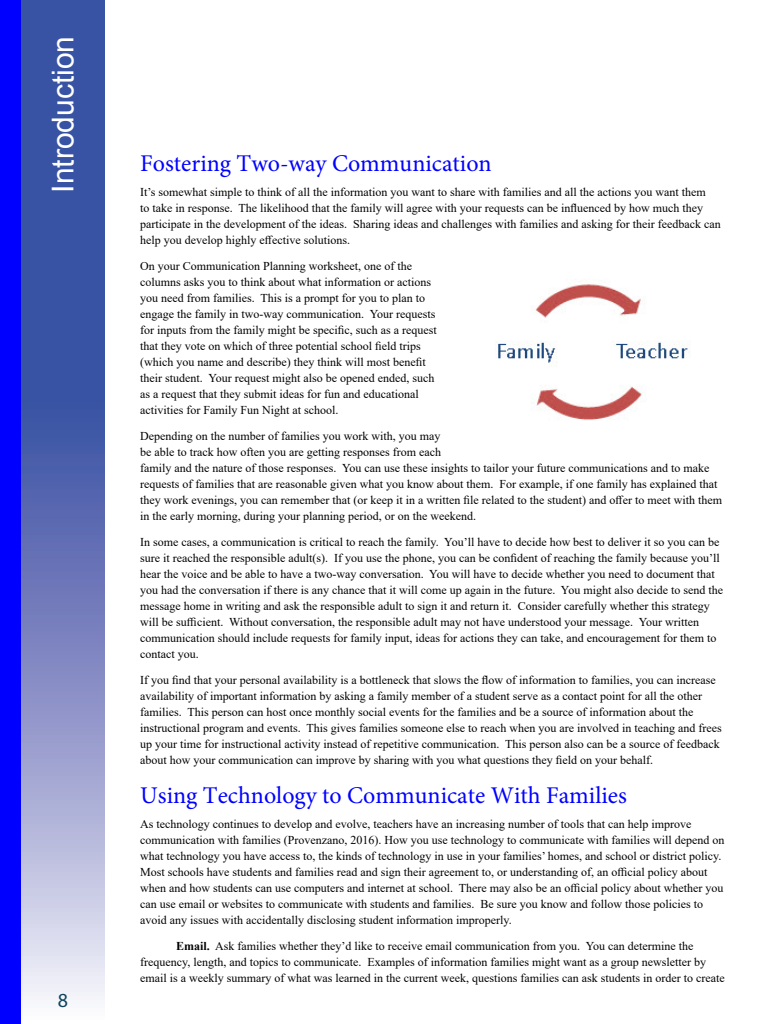
<style>
.page{position:relative;width:768px;height:1024px;background:#fff}
.page>*{position:absolute;margin:0;border:0;box-sizing:border-box;transform-origin:0 0}
.t1{font:30px "Arial";color:#fff}
.Subhead_New{font:24px "Minion Pro";color:#00f}
.t2{font:20px "Myriad Pro";color:#0e435e}
.Body_Copy{font:12px/16px "Times New Roman";color:#000}
.s1{font-weight:700}
</style>
<div class="page">
<svg style="left:22px;top:0;width:82px;height:1000px;background:#6c7cba"></svg>
<div style="left:0;top:0;width:21px;height:1024px;background:#00f"></div>
<img style="left:496px;top:279px;width:195px;height:141px">
<h1 class="t1" style="left:42px;top:193px;width:158px;rotate:-90deg">Introduction</h1>
<h3 class="t2" style="left:58px;top:988px;width:12px">8</h3>
<p class="Subhead_New" style="left:140px;top:148px;width:353px">Fostering Two-way Communication</p>
<p class="Body_Copy" style="left:140px;top:184px;width:582px">It’s somewhat simple to think of all the information you want to share with families and all the actions you want them<br>to take in response. The likelihood that the family will agree with your requests can be influenced by how much they participate in the development of the ideas. Sharing ideas and challenges with families and asking for their feedback can help you develop highly effective solutions.</p>
<p class="Body_Copy" style="left:140px;top:258px;width:298px">On your Communication Planning worksheet, one of the columns asks you to think about what information or actions you need from families. This is a prompt for you to plan to engage the family in two-way communication. Your requests for inputs from the family might be specific, such as a request that they vote on which of three potential school field trips (which you name and describe) they think will most benefit their student. Your request might also be opened ended, such as a request that they submit ideas for fun and educational activities for Family Fun Night at school.</p>
<p class="Body_Copy" style="left:140px;top:428px;width:583px">Depending on the number of families you work with, you may<br>be able to track how often you are getting responses from each<br>family and the nature of those responses. You can use these insights to tailor your future communications and to make requests of families that are reasonable given what you know about them. For example, if one family has explained that they work evenings, you can remember that (or keep it in a written file related to the student) and offer to meet with them in the early morning, during your planning period, or on the weekend.</p>
<p class="Body_Copy" style="left:140px;top:534px;width:584px">In some cases, a communication is critical to reach the family. You’ll have to decide how best to deliver it so you can be sure it reached the responsible adult(s). If you use the phone, you can be confident of reaching the family because you’ll hear the voice and be able to have a two-way conversation. You will have to decide whether you need to document that you had the conversation if there is any chance that it will come up again in the future. You might also decide to send the message home in writing and ask the responsible adult to sign it and return it. Consider carefully whether this strategy will be sufficient. Without conversation, the responsible adult may not have understood your message. Your written communication should include requests for family input, ideas for actions they can take, and encouragement for them to contact you.</p>
<p class="Body_Copy" style="left:140px;top:672px;width:583px">If you find that your personal availability is a bottleneck that slows the flow of information to families, you can increase availability of important information by asking a family member of a student serve as a contact point for all the other families. This person can host once monthly social events for the families and be a source of information about the instructional program and events. This gives families someone else to reach when you are involved in teaching and frees up your time for instructional activity instead of repetitive communication. This person also can be a source of feedback about how your communication can improve by sharing with you what questions they field on your behalf.</p>
<p class="Subhead_New" style="left:140px;top:780px;width:488px">Using Technology to Communicate With Families</p>
<p class="Body_Copy" style="left:140px;top:816px;width:586px">As technology continues to develop and evolve, teachers have an increasing number of tools that can help improve communication with families (Provenzano, 2016). How you use technology to communicate with families will depend on what technology you have access to, the kinds of technology in use in your families’ homes, and school or district policy.<br>Most schools have students and families read and sign their agreement to, or understanding of, an official policy about when and how students can use computers and internet at school. There may also be an official policy about whether you can use email or websites to communicate with students and families. Be sure you know and follow those policies to avoid any issues with accidentally disclosing student information improperly.</p>
<p class="Body_Copy" style="left:140px;top:938px;width:586px;text-indent:36px"><span class="s1">Email.</span> Ask families whether they’d like to receive email communication from you. You can determine the frequency, length, and topics to communicate. Examples of information families might want as a group newsletter by email is a weekly summary of what was learned in the current week, questions families can ask students in order to create</p>
</div>
